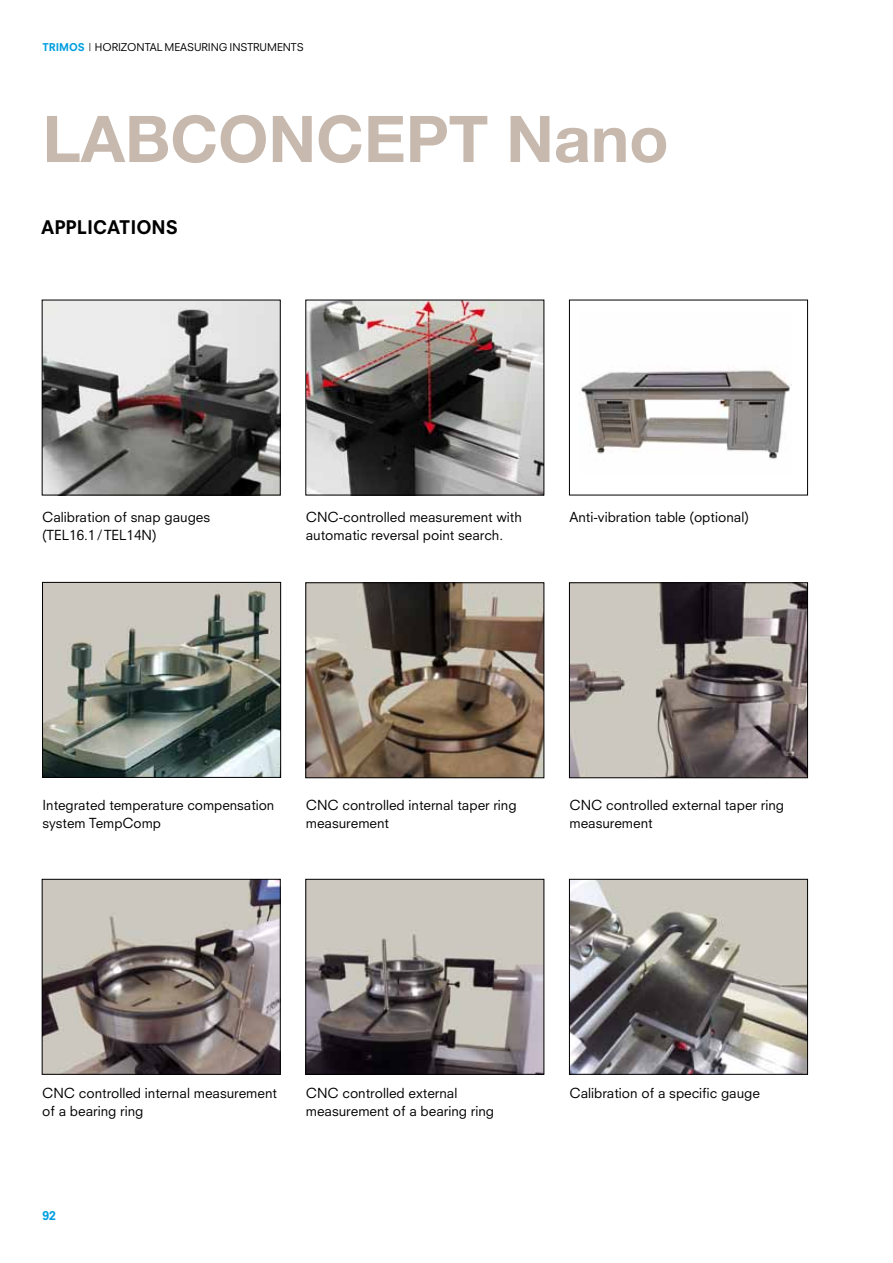
<style>
.page{position:relative;width:893px;height:1263px;background:#fff}
.page>*{position:absolute;margin:0;border:0;box-sizing:border-box;transform-origin:0 0}
.t1{font:700 64.5px "Helvetica Neue";color:#c7b9ae}
.t2{font:800 18.3px "Neuzeit S";color:#000}
.t3{font:13.5px/18px "Neuzeit S";color:#000}
.t4{font:800 12px "Neuzeit S";color:#009ee0}
.t5{font:10.5px "Neuzeit S";letter-spacing:-.005em;color:#000}
.s1{font-weight:800;color:#009ee0}
</style>
<div class="page">
<img style="left:44px;top:302px;width:235px;height:191px">
<div style="left:42px;top:300px;width:239px;height:195px;border:1px solid #000"></div>
<img style="left:44px;top:881px;width:235px;height:192px">
<div style="left:42px;top:879px;width:239px;height:196px;border:1px solid #000"></div>
<img style="left:44px;top:584px;width:235px;height:192px">
<div style="left:42px;top:582px;width:239px;height:196px;border:1px solid #000"></div>
<img style="left:307px;top:302px;width:235px;height:191px">
<img style="left:307px;top:881px;width:235px;height:192px">
<div style="left:305px;top:879px;width:239px;height:196px;border:1px solid #000"></div>
<img style="left:307px;top:584px;width:235px;height:192px">
<div style="left:305px;top:582px;width:239px;height:196px;border:1px solid #000"></div>
<img style="left:579px;top:370px;width:213px;height:89px">
<div style="left:569px;top:300px;width:239px;height:195px;border:1px solid #000"></div>
<img style="left:571px;top:881px;width:235px;height:192px">
<div style="left:569px;top:879px;width:239px;height:196px;border:1px solid #000"></div>
<img style="left:571px;top:584px;width:235px;height:192px">
<div style="left:569px;top:582px;width:239px;height:196px;border:1px solid #000"></div>
<p class="t5" style="left:43px;top:41px;width:263px"><span class="s1">TRI MOS</span> | HORIZONTAL MEASURING INSTRUMENTS</p>
<h1 class="t1" style="left:43px;top:99px;width:628px">LABCONCEPT Nano</h1>
<h2 class="t2" style="left:41px;top:216px;width:91px">APPLICATION</h2>
<h2 class="t2" style="left:166px;top:216px;width:14px">S</h2>
<p class="t3" style="left:42px;top:508px;width:170px">Calibration of snap gauges (TEL16.1/TEL14N)</p>
<p class="t3" style="left:306px;top:508px;width:218px">CNC-controlled measurement with automatic reversal point search.</p>
<p class="t3" style="left:569px;top:508px;width:181px">Anti-vibration table (optional)</p>
<p class="t3" style="left:43px;top:796px;width:233px">Integrated temperature compensation system TempComp</p>
<p class="t3" style="left:306px;top:796px;width:212px">CNC controlled internal taper ring measurement</p>
<p class="t3" style="left:569px;top:796px;width:216px">CNC controlled external taper ring measurement</p>
<p class="t3" style="left:42px;top:1084px;width:236px">CNC controlled internal measurement of a bearing ring</p>
<p class="t3" style="left:306px;top:1084px;width:190px">CNC controlled external measurement of a bearing ring</p>
<p class="t4" style="left:43px;top:1209px;width:15px">92</p>
<p class="t3" style="left:569px;top:1084px;width:192px">Calibration of a specific gauge</p>
</div>
